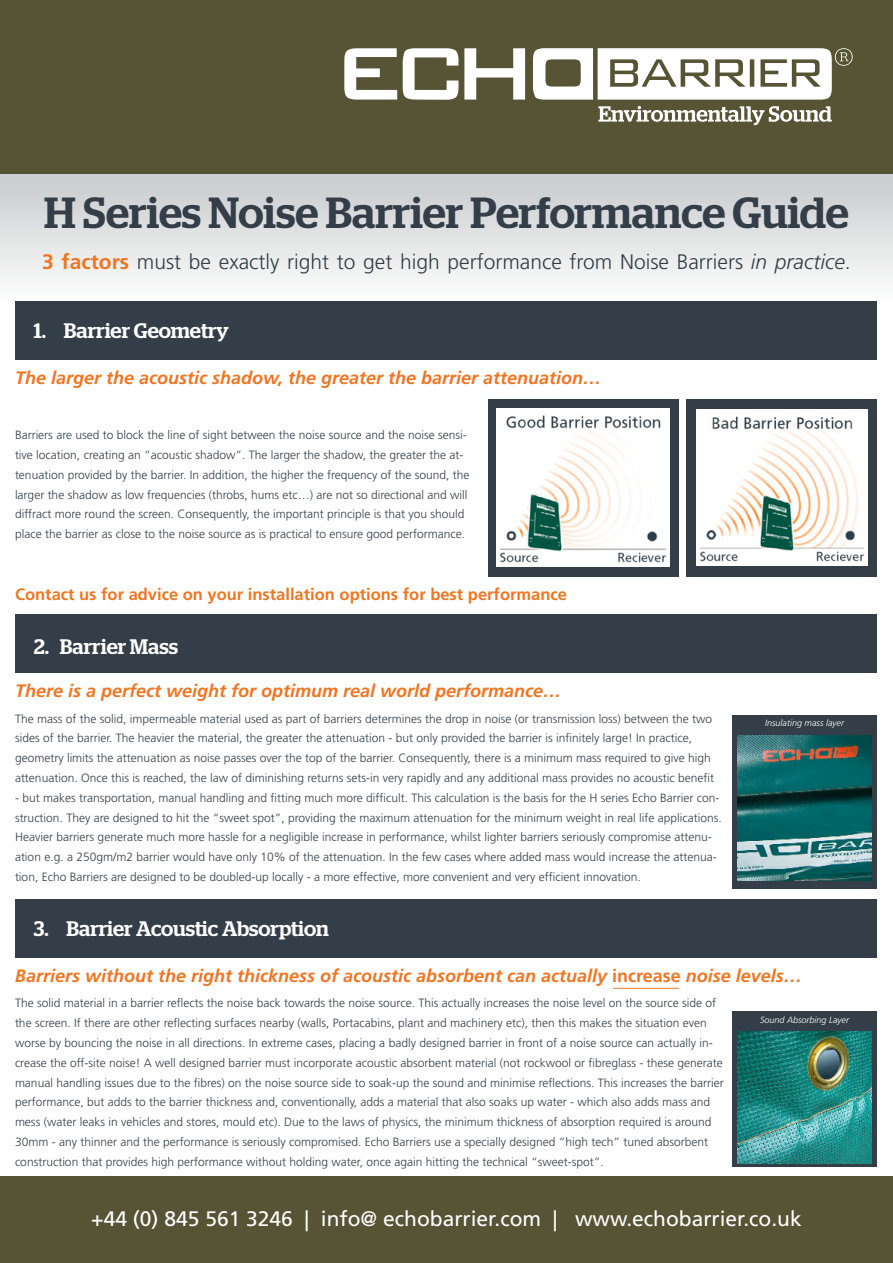
<style>
.page{position:relative;width:893px;height:1263px;background:#fff}
.page>*{position:absolute;margin:0;border:0;box-sizing:border-box;transform-origin:0 0}
.t1{font:500 43.5px "Stag";color:#333e48}
.t2{font:300 21px "Frutiger LT Std";color:#333e48}
.t3{font:21px "Frutiger LT Std";color:#fff}
.t4{font:500 21px "Stag";color:#fff}
.t5{font:italic 700 18px "Frutiger LT Std";color:#ef7622}
.t6{font:700 16.5px "Frutiger LT Std";color:#ef7622}
.t7{font:300 12px/19.8px "Frutiger LT Std";color:#333e48}
.t8{font:italic 300 9px "Frutiger LT Std";color:#fff}
.s1{font-weight:700;color:#ef7622}
.s2{font-style:italic}
.s3{font-style:normal}
</style>
<div class="page">
<div style="left:0;top:1176px;width:893px;height:87px;background:#565434"></div>
<div style="left:0;top:0;width:893px;height:173px;background:#565434"></div>
<svg style="left:344px;top:48px;width:509px;height:77px"></svg>
<div style="left:732px;top:1011px;width:145px;height:156px;background:#333e48"></div>
<div style="left:1px;top:173px;width:891px;height:128px;background:linear-gradient(to bottom,#c8cacc,#fdfdfd)"></div>
<div style="left:15px;top:301px;width:861px;height:58px;background:#333e48"></div>
<div style="left:15px;top:615px;width:861px;height:58px;background:#333e48"></div>
<div style="left:732px;top:715px;width:145px;height:173px;background:#333e48"></div>
<img style="left:738px;top:736px;width:133px;height:144px">
<div style="left:15px;top:899px;width:861px;height:58px;background:#333e48"></div>
<img style="left:738px;top:1032px;width:133px;height:131px">
<hr style="left:613px;top:988px;width:66px;height:1px;background:#ef7622">
<div style="left:488px;top:399px;width:190px;height:177px;background:#333e48"></div>
<div style="left:687px;top:399px;width:190px;height:177px;background:#333e48"></div>
<img style="left:497px;top:409px;width:172px;height:157px">
<img style="left:696px;top:410px;width:171px;height:156px">
<h1 class="t1" style="left:44px;top:197px;width:806px">H Series Noise Barrier Performance Guide</h1>
<h2 class="t2" style="left:42px;top:250px;width:810px"><span class="s1">3 factors</span> must be exactly right to get high performance from Noise Barriers <span class="s2">in practice</span>.</h2>
<h2 class="t4" style="left:34px;top:322px;width:196px">1. Barrier Geometry</h2>
<h3 class="t5" style="left:15px;top:367px;width:588px">The larger the acoustic shadow, the greater the barrier attenuation…</h3>
<p class="t7" style="left:15px;top:425px;width:456px">Barriers are used to block the line of sight between the noise source and the noise sensi&shy;tive location, creating an “acoustic shadow”. The larger the shadow, the greater the at&shy;tenuation provided by the barrier. In addition, the higher the frequency of the sound, the larger the shadow as low frequencies (throbs, hums etc…) are not so directional and will diffract more round the screen. Consequently, the important principle is that you should place the barrier as close to the noise source as is practical to ensure good performance.</p>
<h3 class="t6" style="left:15px;top:585px;width:553px">Contact us for advice on your installation options for best performance</h3>
<h2 class="t4" style="left:34px;top:639px;width:146px">2. Barrier Mass</h2>
<h3 class="t5" style="left:15px;top:680px;width:548px">There is a perfect weight for optimum real world performance…</h3>
<p class="t7" style="left:15px;top:709px;width:700px">The mass of the solid, impermeable material used as part of barriers determines the drop in noise (or transmission loss) between the two sides of the barrier. The heavier the material, the greater the attenuation - but only provided the barrier is infinitely large! In practice, geometry limits the attenuation as noise passes over the top of the barrier. Consequently, there is a minimum mass required to give high attenuation. Once this is reached, the law of diminishing returns sets-in very rapidly and any additional mass provides no acoustic benefit</p>
<p class="t7" style="left:15px;top:788px;width:708px">- but makes transportation, manual handling and fitting much more difficult. This calculation is the basis for the H series Echo Barrier con&shy;struction. They are designed to hit the “sweet spot”, providing the maximum attenuation for the minimum weight in real life applications.<br>Heavier barriers generate much more hassle for a negligible increase in performance, whilst lighter barriers seriously compromise attenu&shy;ation e.g. a 250gm/m2 barrier would have only 10% of the attenuation. In the few cases where added mass would increase the attenua&shy;tion, Echo Barriers are designed to be doubled-up locally - a more effective, more convenient and very efficient innovation.</p>
<p class="t8" style="left:765px;top:717px;width:81px">Insulating mass layer</p>
<h2 class="t4" style="left:34px;top:920px;width:296px">3. Barrier Acoustic Absorption</h2>
<h3 class="t5" style="left:15px;top:965px;width:788px">Barriers without the right thickness of acoustic absorbent can actually <span class="s3">increase</span> noise levels…</h3>
<p class="t7" style="left:15px;top:993px;width:710px">The solid material in a barrier reflects the noise back towards the noise source. This actually increases the noise level on the source side of the screen. If there are other reflecting surfaces nearby (walls, Portacabins, plant and machinery etc), then this makes the situation even worse by bouncing the noise in all directions. In extreme cases, placing a badly designed barrier in front of a noise source can actually in&shy;crease the off-site noise! A well designed barrier must incorporate acoustic absorbent material (not rockwool or fibreglass - these generate manual handling issues due to the fibres) on the noise source side to soak-up the sound and minimise reflections. This increases the barrier performance, but adds to the barrier thickness and, conventionally, adds a material that also soaks up water - which also adds mass and mess (water leaks in vehicles and stores, mould etc). Due to the laws of physics, the minimum thickness of absorption required is around 30mm - any thinner and the performance is seriously compromised. Echo Barriers use a specially designed “high tech” tuned absorbent construction that provides high performance without holding water, once again hitting the technical “sweet-spot”.</p>
<p class="t8" style="left:760px;top:1014px;width:91px">Sound Absorbing Layer</p>
<h2 class="t3" style="left:91px;top:1206px;width:712px">+44 (0) 845 561 3246 | info@ echobarrier.com | www.echobarrier.co.uk</h2>
</div>
